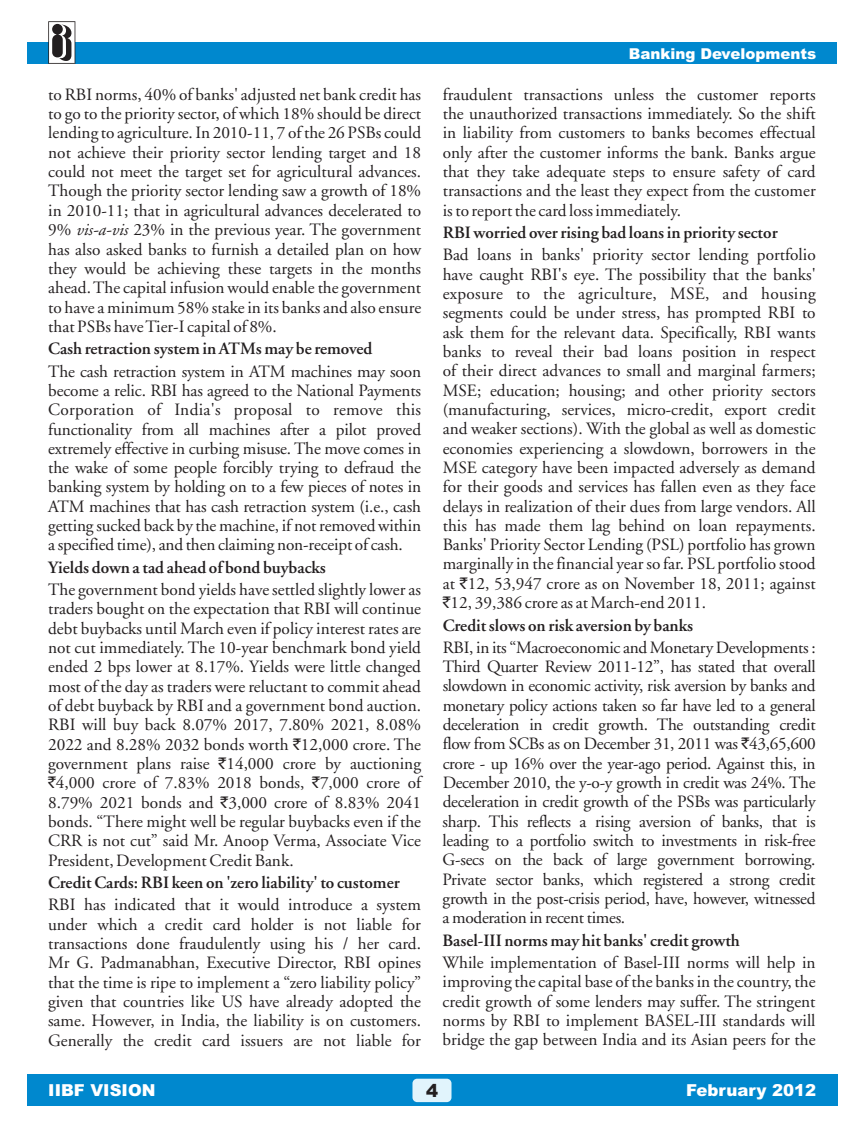
<style>
.page{position:relative;width:864px;height:1134px;background:#fff}
.page>*{position:absolute;margin:0;border:0;box-sizing:border-box;transform-origin:0 0}
.t1{font:900 18px "Arial";color:#231f20}
.t2{font:17.25px/19.4px "Adobe Garamond";color:#231f20;text-align:justify}
.t3{font:600 17.25px "Adobe Garamond";color:#231f20}
.t4{font:900 16.5px "Arial";color:#fff}
.t5{font:900 15px "Arial";color:#fff}
.s1{font-style:italic}
.s2{font-family:"Rupee Foradian";font-size:15.75px}
</style>
<div class="page">
<div style="left:27px;top:1074px;width:810px;height:32px;background:#0088ce"></div>
<div style="left:27px;top:43px;width:810px;height:21px;background:#0088ce"></div>
<svg style="left:48px;top:21px;width:27px;height:43px"></svg>
<div style="left:412px;top:1079px;width:40px;height:23px;background:#e1f4fc;border-radius:5px"></div>
<p class="t2" style="left:48px;top:86px;width:374px">to RBI norms, 40% of banks' adjusted net bank credit has to go to the priority sector, of which 18% should be direct lending to agriculture. In 2010-11, 7 of the 26 PSBs could not achieve their priority sector lending target and 18 could not meet the target set for agricultural advances.<br>Though the priority sector lending saw a growth of 18% in 2010-11; that in agricultural advances decelerated to 9% <span class="s1">vis-a-vis</span> 23% in the previous year. The government has also asked banks to furnish a detailed plan on how they would be achieving these targets in the months ahead. The capital infusion would enable the government to have a minimum 58% stake in its banks and also ensure that PSBs have Tier-I capital of 8%.</p>
<p class="t3" style="left:48px;top:342px;width:326px">Cash retraction system in ATMs may be removed</p>
<p class="t2" style="left:48px;top:363px;width:375px">The cash retraction system in ATM machines may soon become a relic. RBI has agreed to the National Payments Corporation of India's proposal to remove this functionality from all machines after a pilot proved extremely effective in curbing misuse. The move comes in the wake of some people forcibly trying to defraud the banking system by holding on to a few pieces of notes in ATM machines that has cash retraction system (i.e., cash getting sucked back by the machine, if not removed within a specified time), and then claiming non-receipt of cash.</p>
<p class="t3" style="left:48px;top:560px;width:279px">Yields down a tad ahead of bond buybacks</p>
<p class="t2" style="left:48px;top:582px;width:374px">The government bond yields have settled slightly lower as traders bought on the expectation that RBI will continue debt buybacks until March even if policy interest rates are not cut immediately. The 10-year benchmark bond yield ended 2 bps lower at 8.17%. Yields were little changed most of the day as traders were reluctant to commit ahead of debt buyback by RBI and a government bond auction.<br>RBI will buy back 8.07% 2017, 7.80% 2021, 8.08% 2022 and 8.28% 2032 bonds worth <span class="s2">`</span>12,000 crore. The government plans raise <span class="s2">`</span>14,000 crore by auctioning <span class="s2">`</span>4,000 crore of 7.83% 2018 bonds, <span class="s2">`</span>7,000 crore of 8.79% 2021 bonds and <span class="s2">`</span>3,000 crore of 8.83% 2041 bonds. “There might well be regular buybacks even if the CRR is not cut” said Mr. Anoop Verma, Associate Vice President, Development Credit Bank.</p>
<p class="t3" style="left:48px;top:876px;width:353px">Credit Cards: RBI keen on 'zero liability' to customer</p>
<p class="t2" style="left:48px;top:897px;width:374px">RBI has indicated that it would introduce a system under which a credit card holder is not liable for transactions done fraudulently using his / her card.<br>Mr G. Padmanabhan, Executive Director, RBI opines that the time is ripe to implement a “zero liability policy” given that countries like US have already adopted the same. However, in India, the liability is on customers.<br>Generally the credit card issuers are not liable for</p>
<p class="t5" style="left:629px;top:48px;width:189px">Banking Developments</p>
<p class="t2" style="left:443px;top:86px;width:374px">fraudulent transactions unless the customer reports the unauthorized transactions immediately. So the shift in liability from customers to banks becomes effectual only after the customer informs the bank. Banks argue that they take adequate steps to ensure safety of card transactions and the least they expect from the customer is to report the card loss immediately.</p>
<p class="t3" style="left:443px;top:226px;width:336px">RBI worried over rising bad loans in priority sector</p>
<p class="t2" style="left:443px;top:247px;width:374px">Bad loans in banks' priority sector lending portfolio have caught RBI's eye. The possibility that the banks' exposure to the agriculture, MSE, and housing segments could be under stress, has prompted RBI to ask them for the relevant data. Specifically, RBI wants banks to reveal their bad loans position in respect of their direct advances to small and marginal farmers; MSE; education; housing; and other priority sectors (manufacturing, services, micro-credit, export credit and weaker sections). With the global as well as domestic economies experiencing a slowdown, borrowers in the MSE category have been impacted adversely as demand for their goods and services has fallen even as they face delays in realization of their dues from large vendors. All this has made them lag behind on loan repayments.<br>Banks' Priority Sector Lending (PSL) portfolio has grown marginally in the financial year so far. PSL portfolio stood at <span class="s2">`</span>12, 53,947 crore as on November 18, 2011; against <span class="s2">`</span>12, 39,386 crore as at March-end 2011.</p>
<p class="t3" style="left:443px;top:618px;width:252px">Credit slows on risk aversion by banks</p>
<p class="t2" style="left:443px;top:639px;width:375px">RBI, in its “Macroeconomic and Monetary Developments :<br>Third Quarter Review 2011-12”, has stated that overall slowdown in economic activity, risk aversion by banks and monetary policy actions taken so far have led to a general deceleration in credit growth. The outstanding credit flow from SCBs as on December 31, 2011 was <span class="s2">`</span>43,65,600 crore - up 16% over the year-ago period. Against this, in December 2010, the y-o-y growth in credit was 24%. The deceleration in credit growth of the PSBs was particularly sharp. This reflects a rising aversion of banks, that is leading to a portfolio switch to investments in risk-free G-secs on the back of large government borrowing.<br>Private sector banks, which registered a strong credit growth in the post-crisis period, have, however, witnessed a moderation in recent times.</p>
<p class="t3" style="left:443px;top:933px;width:299px">Basel-III norms may hit banks' credit growth</p>
<p class="t2" style="left:443px;top:954px;width:374px">While implementation of Basel-III norms will help in improving the capital base of the banks in the country, the credit growth of some lenders may suffer. The stringent norms by RBI to implement BASEL-III standards will bridge the gap between India and its Asian peers for the</p>
<p class="t4" style="left:48px;top:1085px;width:109px">IIBF VISION</p>
<p class="t1" style="left:426px;top:1084px;width:14px">4</p>
<p class="t4" style="left:686px;top:1085px;width:132px">February 2012</p>
</div>
